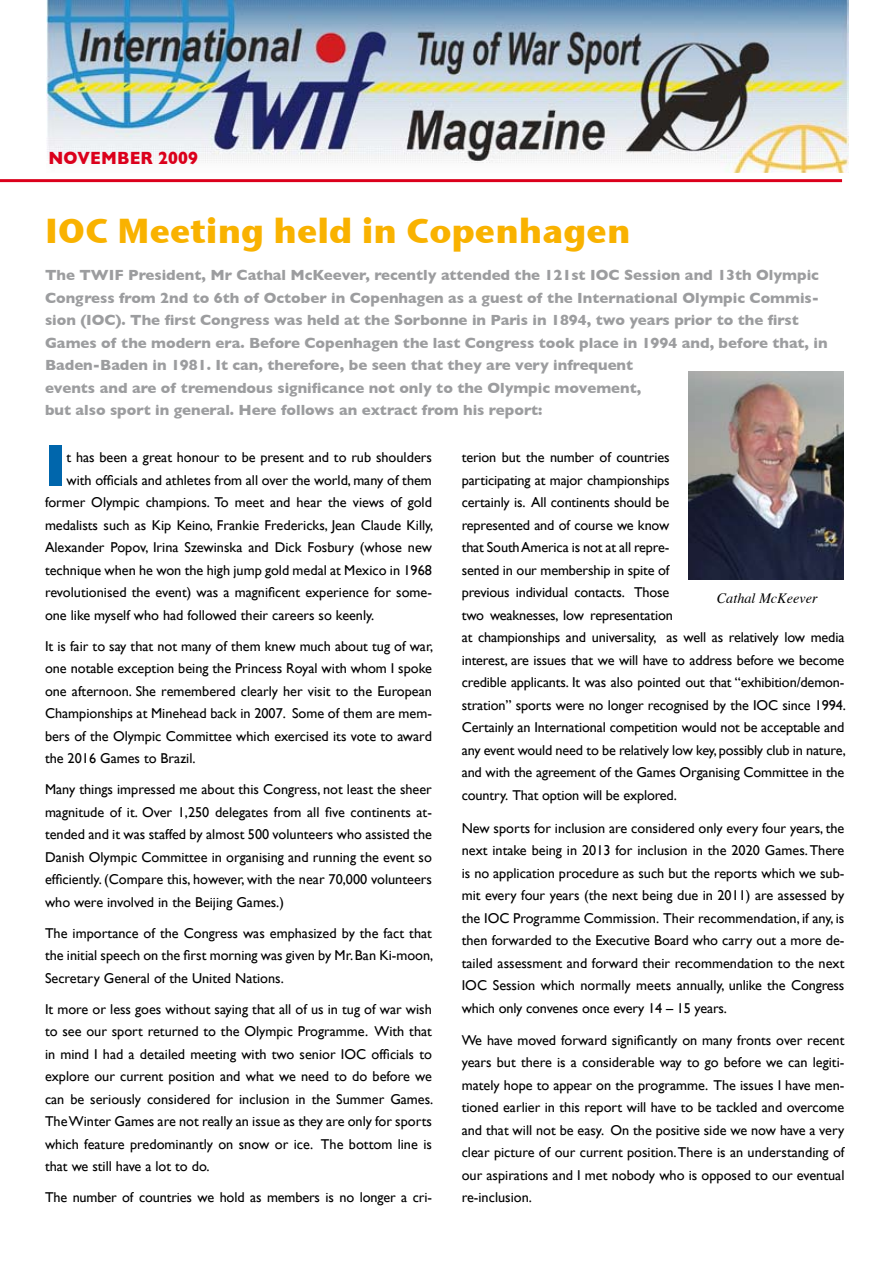
<style>
.page{position:relative;width:893px;height:1263px;background:#fff}
.page>*{position:absolute;margin:0;border:0;box-sizing:border-box;transform-origin:0 0}
.t1{font:700 58.05px "Stone Sans ITC";color:#0066ac}
.t2{font:700 34.5px "Stone Sans ITC";color:#f9b200}
.t3{font:700 18px "Gill Sans";letter-spacing:.01em;color:#db001b;scale:.92 1}
.t4{font:700 15px/22.5px "Gill Sans";color:#9c9d9f}
.t5{font:14.25px/22.5px "Gill Sans";letter-spacing:-.01em;color:#000;text-align:justify}
.t6{font:italic 14.25px "Times";color:#000}
</style>
<div class="page">
<hr style="left:0;top:179px;width:842px;height:3px;background:#db001b">
<img style="left:46px;top:0;width:802px;height:173px">
<img style="left:688px;top:372px;width:155px;height:207px">
<p class="t3" style="left:48px;top:147px;width:164px">NOVEMBER 2009</p>
<h2 class="t2" style="left:45px;top:200px;width:587px">IOC Meeting held in Copenhagen</h2>
<p class="t4" style="left:45px;top:264px;width:784px">The TWIF President, Mr Cathal McKeever, recently attended the 121st IOC Session and 13th Olympic Congress from 2nd to 6th of October in Copenhagen as a guest of the International Olympic Commis&shy;sion (IOC). The first Congress was held at the Sorbonne in Paris in 1894, two years prior to the first Games of the modern era. Before Copenhagen the last Congress took place in 1994 and, before that, in Baden-Baden in 1981. It can, therefore, be seen that they are very infrequent<br>events and are of tremendous significance not only to the Olympic movement,<br>but also sport in general. Here follows an extract from his report:</p>
<h1 class="t1" style="left:45px;top:414px;width:23px">I</h1>
<p class="t5" style="left:66px;top:446px;width:367px">t has been a great honour to be present and to rub shoulders</p>
<p class="t5" style="left:66px;top:468px;width:367px">with officials and athletes from all over the world, many of them</p>
<p class="t5" style="left:45px;top:491px;width:388px">former Olympic champions. To meet and hear the views of gold</p>
<p class="t5" style="left:45px;top:513px;width:390px">medalists such as Kip Keino, Frankie Fredericks, Jean Claude Killy,</p>
<p class="t5" style="left:45px;top:536px;width:388px">Alexander Popov, Irina Szewinska and Dick Fosbury (whose new</p>
<p class="t5" style="left:45px;top:558px;width:388px">technique when he won the high jump gold medal at Mexico in 1968</p>
<p class="t5" style="left:45px;top:581px;width:388px">revolutionised the event) was a magnificent experience for some-</p>
<p class="t5" style="left:45px;top:603px;width:331px">one like myself who had followed their careers so keenly.</p>
<p class="t5" style="left:45px;top:634px;width:390px">It is fair to say that not many of them knew much about tug of war, one notable exception being the Princess Royal with whom I spoke one afternoon. She remembered clearly her visit to the European Championships at Minehead back in 2007. Some of them are mem&shy;bers of the Olympic Committee which exercised its vote to award the 2016 Games to Brazil.</p>
<p class="t5" style="left:45px;top:778px;width:388px">Many things impressed me about this Congress, not least the sheer magnitude of it. Over 1,250 delegates from all five continents at&shy;tended and it was staffed by almost 500 volunteers who assisted the Danish Olympic Committee in organising and running the event so efficiently. (Compare this, however, with the near 70,000 volunteers who were involved in the Beijing Games.)</p>
<p class="t5" style="left:45px;top:921px;width:390px">The importance of the Congress was emphasized by the fact that the initial speech on the first morning was given by Mr. Ban Ki-moon, Secretary General of the United Nations.</p>
<p class="t5" style="left:45px;top:997px;width:390px">It more or less goes without saying that all of us in tug of war wish to see our sport returned to the Olympic Programme. With that in mind I had a detailed meeting with two senior IOC officials to explore our current position and what we need to do before we can be seriously considered for inclusion in the Summer Games.<br>The Winter Games are not really an issue as they are only for sports which feature predominantly on snow or ice. The bottom line is that we still have a lot to do.</p>
<p class="t5" style="left:45px;top:1186px;width:388px">The number of countries we hold as members is no longer a cri-</p>
<p class="t5" style="left:462px;top:446px;width:386px;text-align:left">terion but the number of countries<br>participating at major championships<br>certainly is. All continents should be<br>represented and of course we know<br>that South America is not at all repre-<br>sented in our membership in spite of<br>previous individual contacts. Those<br>two weaknesses, low representation<br>at championships and universality, as well as relatively low media interest, are issues that we will have to address before we become credible applicants. It was also pointed out that “exhibition/demon&shy;stration” sports were no longer recognised by the IOC since 1994.<br>Certainly an International competition would not be acceptable and any event would need to be relatively low key, possibly club in nature, and with the agreement of the Games Organising Committee in the country. That option will be explored.</p>
<p class="t5" style="left:462px;top:817px;width:384px">New sports for inclusion are considered only every four years, the next intake being in 2013 for inclusion in the 2020 Games. There is no application procedure as such but the reports which we sub&shy;mit every four years (the next being due in 2011) are assessed by the IOC Programme Commission. Their recommendation, if any, is then forwarded to the Executive Board who carry out a more de&shy;tailed assessment and forward their recommendation to the next IOC Session which normally meets annually, unlike the Congress which only convenes once every 14 – 15 years.</p>
<p class="t5" style="left:462px;top:1028px;width:384px">We have moved forward significantly on many fronts over recent years but there is a considerable way to go before we can legiti&shy;mately hope to appear on the programme. The issues I have men&shy;tioned earlier in this report will have to be tackled and overcome and that will not be easy. On the positive side we now have a very clear picture of our current position. There is an understanding of our aspirations and I met nobody who is opposed to our eventual re-inclusion.</p>
<p class="t6" style="left:717px;top:585px;width:102px">Cathal McKeever</p>
</div>
